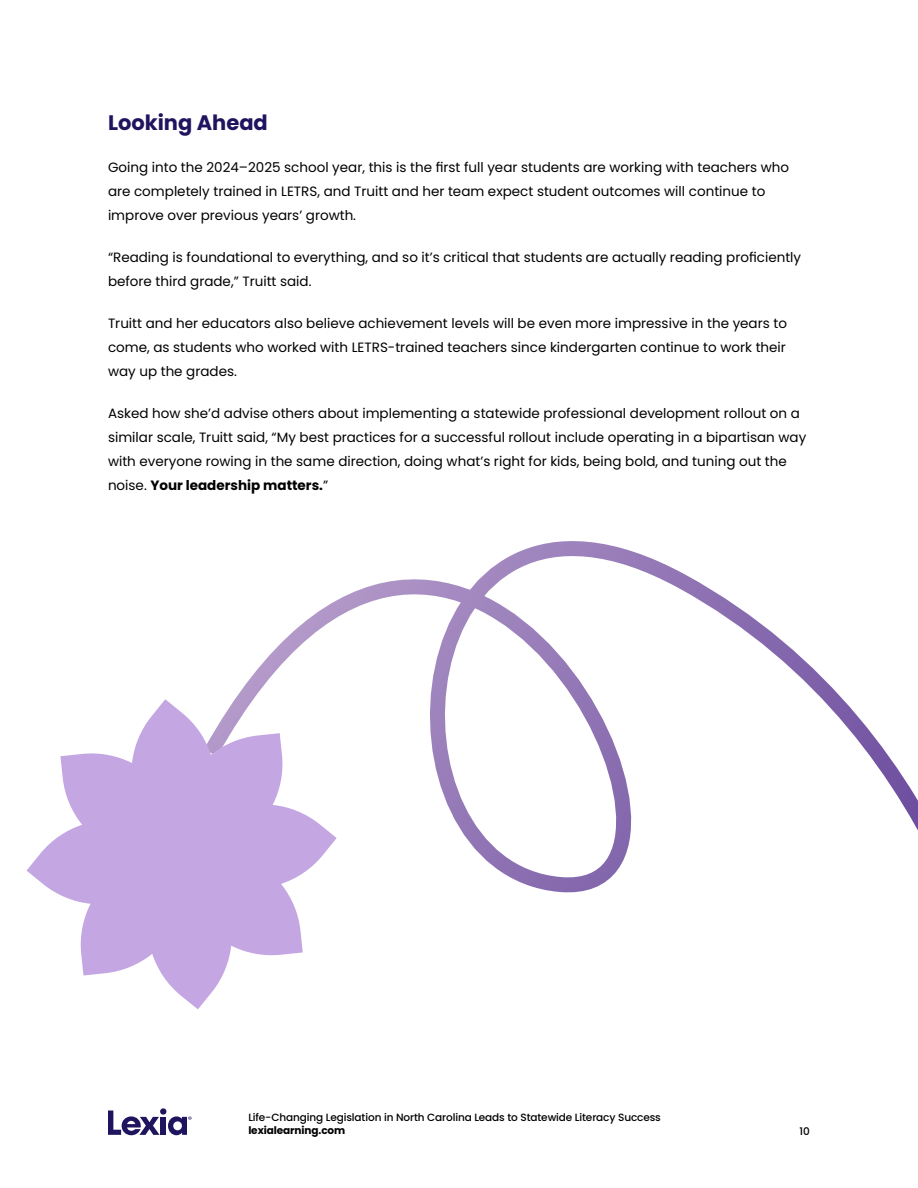
<style>
.page{position:relative;width:918px;height:1188px;background:#fff}
.page>*{position:absolute;margin:0;border:0;box-sizing:border-box;transform-origin:0 0}
.t1{font:700 21px "Poppins";color:#21145f}
.t2{font:13.5px/24px "Poppins";color:#000}
.t3{font:500 10.5px "Poppins";letter-spacing:-.01em;color:#000}
.t4{font:700 10.5px "Poppins";letter-spacing:-.01em;color:#000}
.s1{font-weight:700}
</style>
<div class="page">
<svg style="left:108px;top:1111px;width:52px;height:24px"></svg>
<div style="left:161px;top:1117px;width:5px;height:18px;background:#1f155f"></div>
<div style="left:160px;top:1108px;width:6px;height:7px;background:#1f155f;border-radius:50%"></div>
<svg style="left:168px;top:1116px;width:24px;height:19px"></svg>
<svg style="left:197px;top:541px;width:721px;height:469px"></svg>
<svg style="left:27px;top:699px;width:310px;height:310px;fill:#c4a7e2"></svg>
<h1 class="t1" style="left:108px;top:111px;width:161px">Looking Ahead</h1>
<p class="t2" style="left:108px;top:155px;width:683px">Going into the 2024–2025 school year, this is the first full year students are working with teachers who are completely trained in LETRS, and Truitt and her team expect student outcomes will continue to improve over previous years’ growth.</p>
<p class="t2" style="left:108px;top:245px;width:695px">“Reading is foundational to everything, and so it’s critical that students are actually reading proficiently before third grade,” Truitt said.</p>
<p class="t2" style="left:108px;top:311px;width:681px;text-align:justify">Truitt and her educators also believe achievement levels will be even more impressive in the years to come, as students who worked with LETRS-trained teachers since kindergarten continue to work their way up the grades.</p>
<p class="t2" style="left:108px;top:401px;width:700px">Asked how she’d advise others about implementing a statewide professional development rollout on a similar scale, Truitt said, “My best practices for a successful rollout include operating in a bipartisan way with everyone rowing in the same direction, doing what’s right for kids, being bold, and tuning out the noise. <span class="s1">Your leadership matters.</span>”</p>
<p class="t3" style="left:248px;top:1111px;width:414px">Life-Changing Legislation in North Carolina Leads to Statewide Literacy Success</p>
<p class="t4" style="left:248px;top:1125px;width:98px">lexialearning.com</p>
<p class="t3" style="left:800px;top:1125px;width:12px">10</p>
</div>
